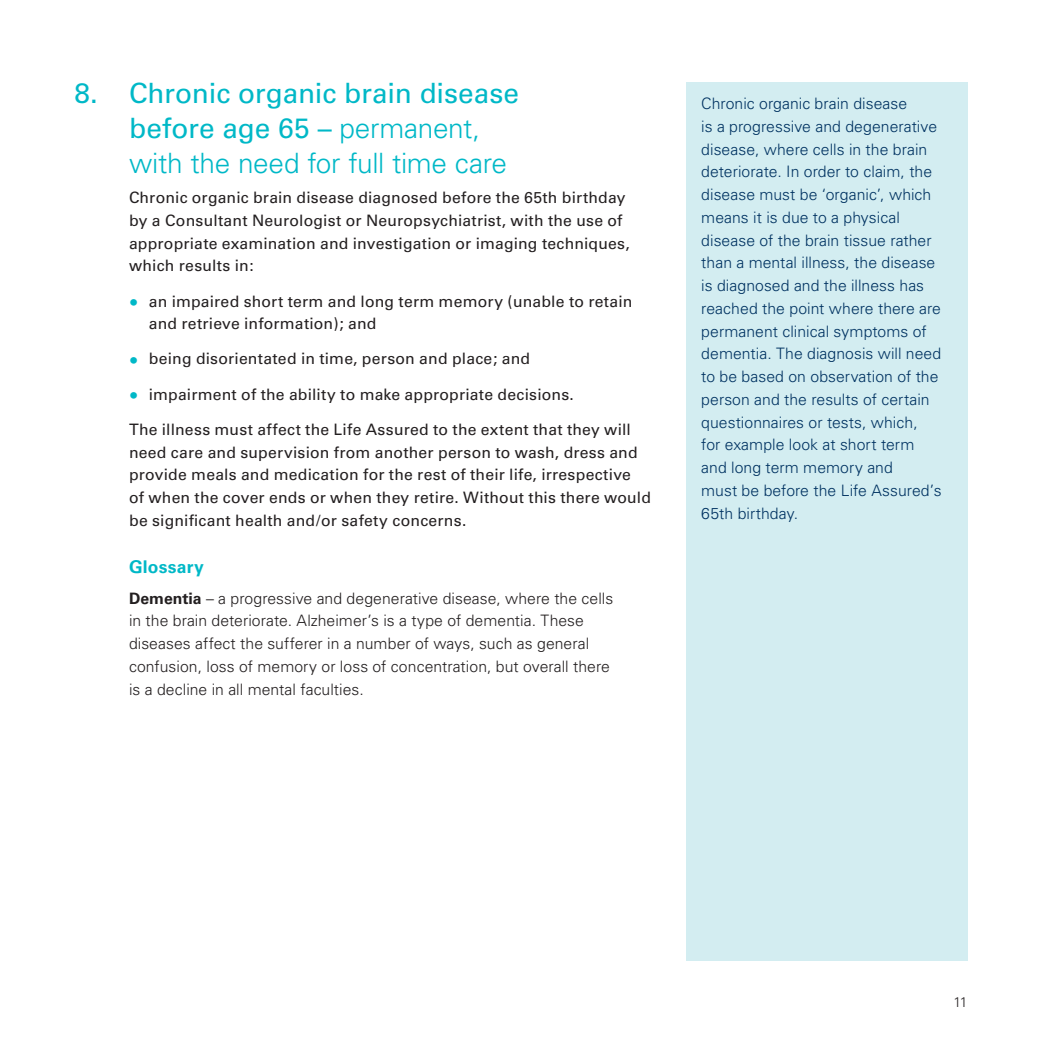
<style>
.page{position:relative;width:1042px;height:1042px;background:#fff}
.page>*{position:absolute;margin:0;border:0;box-sizing:border-box;transform-origin:0 0}
.t1{font:28px/35px "Univers";letter-spacing:-.005em;color:#00b8c7}
.t2{font:700 17.5px "Univers";letter-spacing:.01em;color:#00b8c7}
.t3{font:15.75px/22.8px "Univers";letter-spacing:.01em;color:#231f20}
.t4{font:300 15.75px/22.8px "Univers";letter-spacing:.005em;color:#003261}
.t5{font:300 15.75px/22.8px "Univers";letter-spacing:.005em;color:#231f20}
.t6{font:300 14px "Univers";color:#231f20}
.s1{font-weight:300}
.s2{font-weight:300;font-size:18.38px;color:#00b8c7}
.s3{font-weight:700}
</style>
<div class="page">
<div style="left:686px;top:82px;width:281px;height:878px;background:#d3edf1"></div>
<h1 class="t1" style="left:129px;top:76px;width:391px;text-indent:-55px">8. Chronic organic brain disease before age 65 – <span class="s1">permanent, with the need for full time care</span></h1>
<p class="t3" style="left:129px;top:186px;width:502px">Chronic organic brain disease diagnosed before the 65th birthday by a Consultant Neurologist or Neuropsychiatrist, with the use of appropriate examination and investigation or imaging techniques, which results in:</p>
<p class="t3" style="left:149px;top:290px;width:485px;text-indent:-20px"><span class="s2">•</span> an impaired short term and long term memory (unable to retain and retrieve information); and</p>
<p class="t3" style="left:129px;top:347px;width:403px"><span class="s2">•</span> being disorientated in time, person and place; and</p>
<p class="t3" style="left:129px;top:383px;width:446px"><span class="s2">•</span> impairment of the ability to make appropriate decisions.</p>
<p class="t3" style="left:129px;top:418px;width:523px">The illness must affect the Life Assured to the extent that they will need care and supervision from another person to wash, dress and provide meals and medication for the rest of their life, irrespective<br>of when the cover ends or when they retire. Without this there would be significant health and/or safety concerns.</p>
<p class="t2" style="left:129px;top:557px;width:76px">Glossary</p>
<p class="t5" style="left:129px;top:586px;width:486px"><span class="s3">Dementia</span> – a progressive and degenerative disease, where the cells in the brain deteriorate. Alzheimer’s is a type of dementia. These diseases affect the sufferer in a number of ways, such as general confusion, loss of memory or loss of concentration, but overall there is a decline in all mental faculties.</p>
<p class="t4" style="left:701px;top:92px;width:242px">Chronic organic brain disease<br>is a progressive and degenerative disease, where cells in the brain deteriorate. In order to claim, the disease must be ‘organic’, which means it is due to a physical disease of the brain tissue rather than a mental illness, the disease is diagnosed and the illness has reached the point where there are permanent clinical symptoms of dementia. The diagnosis will need to be based on observation of the person and the results of certain questionnaires or tests, which,<br>for example look at short term and long term memory and<br>must be before the Life Assured’s<br>65th birthday.</p>
<p class="t6" style="left:953px;top:993px;width:15px">11</p>
</div>
